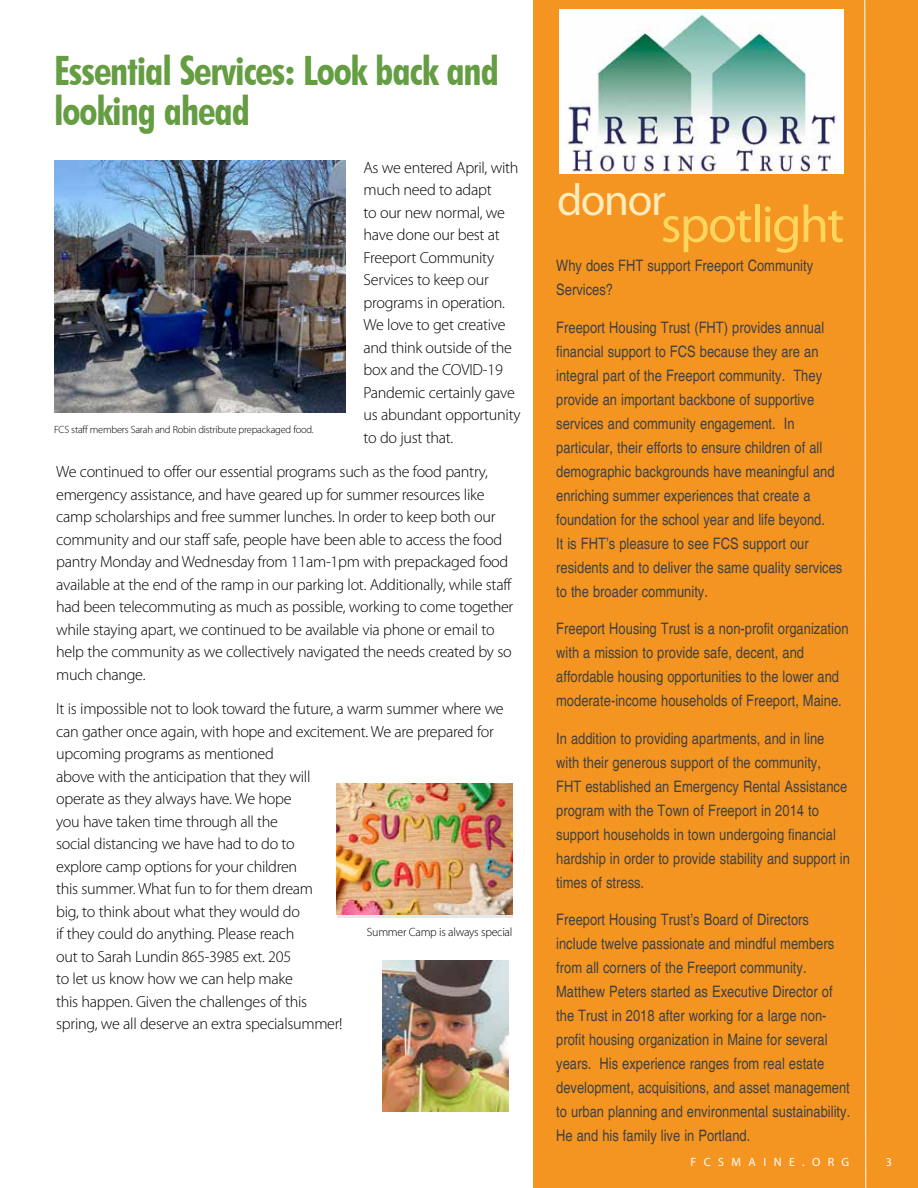
<style>
.page{position:relative;width:918px;height:1188px;background:#fff}
.page>*{position:absolute;margin:0;border:0;box-sizing:border-box;transform-origin:0 0}
.t1{font:52.5px "Myriad Pro";letter-spacing:-.03em;color:#fed65d}
.t2{font:45px "Myriad Pro";letter-spacing:-.03em;color:#ffecbc}
.t3{font:700 condensed 40.5px/40.5px "Futura BT";letter-spacing:-.025em;color:#659d42}
.t4{font:300 16.2px/22.5px "Myriad Pro";letter-spacing:-.02em;color:#000}
.t5{font:condensed 15.75px/24px "Helvetica";color:#414042}
.t6{font:300 12px "Myriad Pro";letter-spacing:-.02em;color:#000}
.t7{font:12px "Myriad Pro";letter-spacing:.62em;color:#fff}
.t8{font:300 10.5px "Myriad Pro";letter-spacing:-.02em;color:#000}
</style>
<div class="page">
<div style="left:337px;top:783px;width:175px;height:135px;background:linear-gradient(to right,#e6e7e8,#e6e7e8)"></div>
<img style="left:337px;top:783px;width:175px;height:131px">
<div style="left:534px;top:0;width:384px;height:1188px;background:#f49521"></div>
<img style="left:559px;top:9px;width:284px;height:165px">
<img style="left:54px;top:161px;width:292px;height:252px">
<svg style="left:864px;top:0;width:3px;height:1188px"></svg>
<img style="left:382px;top:961px;width:126px;height:150px">
<h3 class="t3" style="left:54px;top:50px;width:447px">Essential Services: Look back and looking ahead</h3>
<p class="t4" style="left:364px;top:156px;width:159px">As we entered April, with much need to adapt<br>to our new normal, we have done our best at<br>Freeport Community<br>Services to keep our programs in operation.<br>We love to get creative and think outside of the box and the COVID-19<br>Pandemic certainly gave us abundant opportunity to do just that.</p>
<p class="t4" style="left:56px;top:461px;width:459px">We continued to offer our essential programs such as the food pantry, emergency assistance, and have geared up for summer resources like camp scholarships and free summer lunches. In order to keep both our community and our staff safe, people have been able to access the food pantry Monday and Wednesday from 11am-1pm with prepackaged food available at the end of the ramp in our parking lot. Additionally, while staff had been telecommuting as much as possible, working to come together while staying apart, we continued to be available via phone or email to help the community as we collectively navigated the needs created by so much change.</p>
<p class="t4" style="left:56px;top:698px;width:449px">It is impossible not to look toward the future, a warm summer where we can gather once again, with hope and excitement. We are prepared for upcoming programs as mentioned<br>above with the anticipation that they will<br>operate as they always have. We hope<br>you have taken time through all the<br>social distancing we have had to do to<br>explore camp options for your children<br>this summer. What fun to for them dream<br>big, to think about what they would do<br>if they could do anything. Please reach<br>out to Sarah Lundin 865-3985 ext. 205<br>to let us know how we can help make<br>this happen. Given the challenges of this<br>spring, we all deserve an extra specialsummer!</p>
<p class="t8" style="left:54px;top:424px;width:261px">FCS staff members Sarah and Robin distribute prepackaged food.</p>
<p class="t6" style="left:367px;top:925px;width:147px">Summer Camp is always special</p>
<h2 class="t2" style="left:557px;top:175px;width:110px">donor</h2>
<h1 class="t1" style="left:661px;top:196px;width:185px">spotlight</h1>
<p class="t5" style="left:556px;top:254px;width:259px">Why does FHT support Freeport Community<br>Services?</p>
<p class="t5" style="left:556px;top:315px;width:288px">Freeport Housing Trust (FHT) provides annual financial support to FCS because they are an integral part of the Freeport community. They provide an important backbone of supportive services and community engagement. In particular, their efforts to ensure children of all demographic backgrounds have meaningful and enriching summer experiences that create a foundation for the school year and life beyond.<br>It is FHT’s pleasure to see FCS support our residents and to deliver the same quality services to the broader community.</p>
<p class="t5" style="left:556px;top:617px;width:294px">Freeport Housing Trust is a non-profit organization with a mission to provide safe, decent, and affordable housing opportunities to the lower and moderate-income households of Freeport, Maine.</p>
<p class="t5" style="left:556px;top:726px;width:295px">In addition to providing apartments, and in line with their generous support of the community, FHT established an Emergency Rental Assistance program with the Town of Freeport in 2014 to support households in town undergoing financial hardship in order to provide stability and support in times of stress.</p>
<p class="t5" style="left:556px;top:908px;width:295px">Freeport Housing Trust’s Board of Directors include twelve passionate and mindful members from all corners of the Freeport community.<br>Matthew Peters started as Executive Director of the Trust in 2018 after working for a large non&shy;profit housing organization in Maine for several years. His experience ranges from real estate development, acquisitions, and asset management to urban planning and environmental sustainability.<br>He and his family live in Portland.</p>
<p class="t7" style="left:691px;top:1155px;width:160px">FCSMAINE.ORG</p>
<p class="t7" style="left:886px;top:1155px;width:8px">3</p>
</div>
